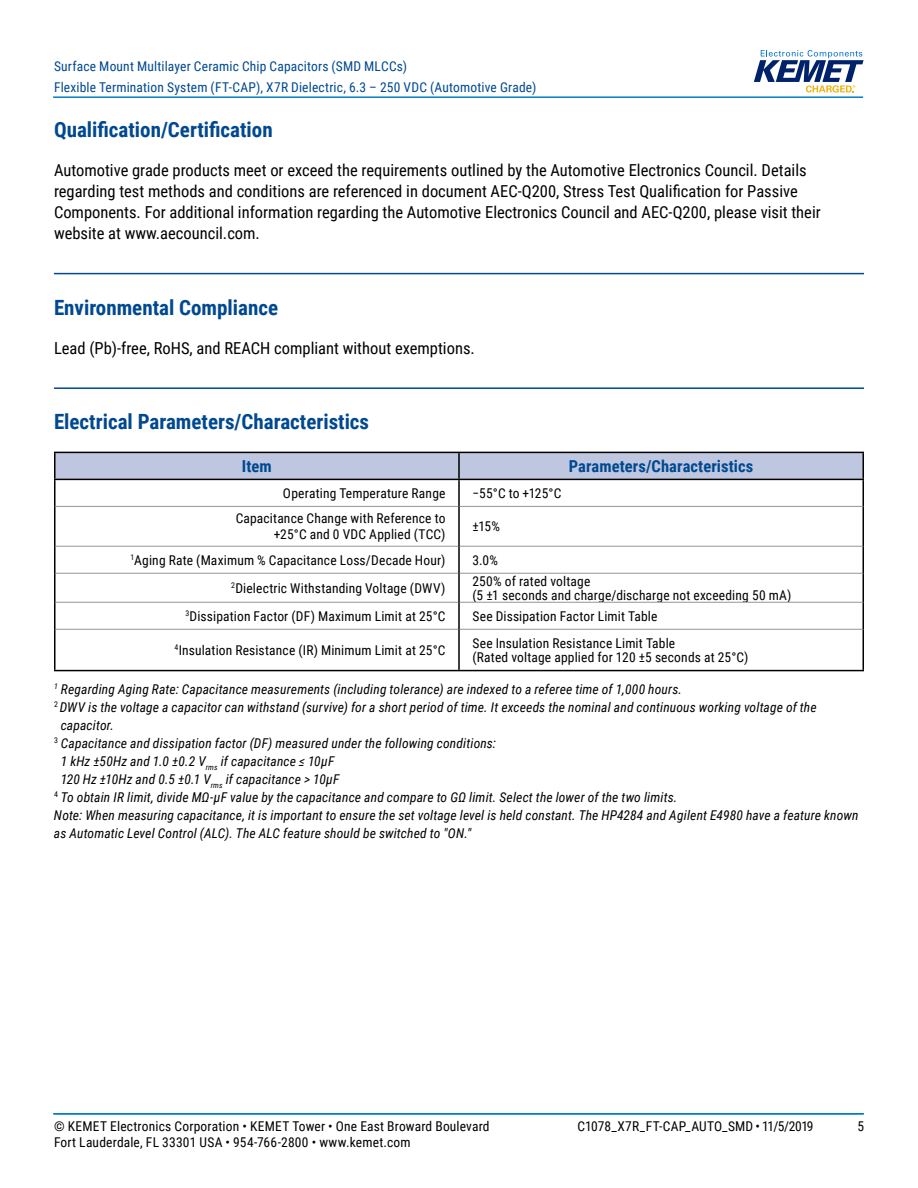
<style>
.page{position:relative;width:918px;height:1188px;background:#fff}
.page>*{position:absolute;margin:0;border:0;box-sizing:border-box;transform-origin:0 0}
.t1{font:700 21px "Roboto Condensed";color:#004990}
.t2{font:16.5px/21px "Roboto Condensed";color:#000}
.t3{font:700 16.5px "Roboto Condensed";letter-spacing:.005em;color:#004990}
.t4{font:italic 13.5px "Roboto Condensed";letter-spacing:.01em;color:#000}
.t5{font:13.5px/13.5px "Roboto Condensed";letter-spacing:.01em;color:#000}
.t6{font:13.5px/21px "Roboto Condensed";letter-spacing:.015em;color:#004990}
</style>
<div class="page">
<hr style="left:54px;top:1113px;width:810px;height:2px;background:#007dc3">
<hr style="left:53px;top:1113px;width:810px;height:2px;background:#007dc3">
<hr style="left:53px;top:96px;width:810px;height:2px;background:#007dc3">
<svg style="left:754px;top:50px;width:110px;height:43px"></svg>
<hr style="left:54px;top:273px;width:810px;height:1px;background:#004990">
<hr style="left:54px;top:387px;width:810px;height:2px;background:#004990">
<svg style="left:56px;top:453px;width:806px;height:26px;background:#bbc2db"></svg>
<hr style="left:862px;top:480px;width:2px;height:26px;background:#000">
<hr style="left:862px;top:506px;width:2px;height:40px;background:#000">
<hr style="left:862px;top:546px;width:2px;height:27px;background:#000">
<hr style="left:862px;top:573px;width:2px;height:29px;background:#000">
<hr style="left:862px;top:602px;width:2px;height:27px;background:#000">
<hr style="left:862px;top:629px;width:2px;height:41px;background:#000">
<hr style="left:459px;top:670px;width:405px;height:1px;background:#000">
<hr style="left:56px;top:506px;width:402px;height:1px;background:#939598">
<hr style="left:460px;top:506px;width:402px;height:1px;background:#939598">
<hr style="left:56px;top:546px;width:402px;height:1px;background:#939598">
<hr style="left:460px;top:546px;width:402px;height:1px;background:#939598">
<hr style="left:56px;top:573px;width:402px;height:1px;background:#939598">
<hr style="left:460px;top:573px;width:402px;height:1px;background:#939598">
<hr style="left:56px;top:602px;width:402px;height:1px;background:#939598">
<hr style="left:460px;top:602px;width:402px;height:1px;background:#939598">
<hr style="left:56px;top:629px;width:402px;height:1px;background:#939598">
<hr style="left:460px;top:629px;width:402px;height:1px;background:#939598">
<hr style="left:458px;top:453px;width:2px;height:26px;background:#000">
<hr style="left:54px;top:480px;width:2px;height:26px;background:#000">
<hr style="left:458px;top:480px;width:2px;height:26px;background:#000">
<hr style="left:54px;top:506px;width:2px;height:40px;background:#000">
<hr style="left:458px;top:506px;width:2px;height:40px;background:#000">
<hr style="left:54px;top:546px;width:2px;height:27px;background:#000">
<hr style="left:458px;top:546px;width:2px;height:27px;background:#000">
<hr style="left:54px;top:573px;width:2px;height:29px;background:#000">
<hr style="left:458px;top:573px;width:2px;height:29px;background:#000">
<hr style="left:54px;top:602px;width:2px;height:27px;background:#000">
<hr style="left:458px;top:602px;width:2px;height:27px;background:#000">
<hr style="left:54px;top:629px;width:2px;height:41px;background:#000">
<hr style="left:458px;top:629px;width:2px;height:41px;background:#000">
<hr style="left:54px;top:670px;width:405px;height:1px;background:#000">
<hr style="left:54px;top:452px;width:405px;height:1px;background:#000">
<hr style="left:54px;top:453px;width:2px;height:26px;background:#000">
<hr style="left:459px;top:452px;width:405px;height:1px;background:#000">
<hr style="left:862px;top:453px;width:2px;height:26px;background:#000">
<hr style="left:54px;top:479px;width:405px;height:1px;background:#000">
<hr style="left:459px;top:479px;width:405px;height:1px;background:#000">
<p class="t6" style="left:54px;top:55px;width:484px">Surface Mount Multilayer Ceramic Chip Capacitors (SMD MLCCs)<br>Flexible Termination System (FT-CAP), X7R Dielectric, 6.3 – 250 VDC (Automotive Grade)</p>
<h1 class="t1" style="left:54px;top:115px;width:220px">Qualification/Certification</h1>
<p class="t2" style="left:54px;top:159px;width:768px">Automotive grade products meet or exceed the requirements outlined by the Automotive Electronics Council. Details regarding test methods and conditions are referenced in document AEC-Q200, Stress Test Qualification for Passive Components. For additional information regarding the Automotive Electronics Council and AEC-Q200, please visit their website at www.aecouncil.com.</p>
<h1 class="t1" style="left:54px;top:293px;width:226px">Environmental Compliance</h1>
<p class="t2" style="left:54px;top:337px;width:422px">Lead (Pb)-free, RoHS, and REACH compliant without exemptions.</p>
<h1 class="t1" style="left:54px;top:407px;width:317px">Electrical Parameters/Characteristics</h1>
<p class="t3" style="left:242px;top:455px;width:31px">Item</p>
<p class="t3" style="left:569px;top:455px;width:186px">Parameters/Characteristics</p>
<p class="t5" style="left:283px;top:486px;width:164px">Operating Temperature Range</p>
<p class="t5" style="left:472px;top:486px;width:90px">−55°C to +125°C</p>
<p class="t5" style="left:236px;top:510px;width:211px;line-height:16.2px;text-align:right">Capacitance Change with Reference to +25°C and 0 VDC Applied (TCC)</p>
<p class="t5" style="left:473px;top:519px;width:29px">±15%</p>
<p class="t5" style="left:130px;top:553px;width:317px"><sup>1</sup>Aging Rate (Maximum % Capacitance Loss/Decade Hour)</p>
<p class="t5" style="left:472px;top:553px;width:27px">3.0%</p>
<p class="t5" style="left:231px;top:581px;width:216px"><sup>2</sup>Dielectric Withstanding Voltage (DWV)</p>
<p class="t5" style="left:472px;top:574px;width:320px">250% of rated voltage<br>(5 ±1 seconds and charge/discharge not exceeding 50 mA)</p>
<p class="t5" style="left:185px;top:609px;width:262px"><sup>3</sup>Dissipation Factor (DF) Maximum Limit at 25°C</p>
<p class="t5" style="left:472px;top:609px;width:187px">See Dissipation Factor Limit Table</p>
<p class="t5" style="left:175px;top:643px;width:272px"><sup>4</sup>Insulation Resistance (IR) Minimum Limit at 25°C</p>
<p class="t5" style="left:472px;top:636px;width:277px">See Insulation Resistance Limit Table<br>(Rated voltage applied for 120 ±5 seconds at 25°C)</p>
<p class="t4" style="left:54px;top:679px;width:630px"><sup>1</sup> Regarding Aging Rate: Capacitance measurements (including tolerance) are indexed to a referee time of 1,000 hours.</p>
<p class="t4" style="left:54px;top:697px;width:764px"><sup>2</sup> DWV is the voltage a capacitor can withstand (survive) for a short period of time. It exceeds the nominal and continuous working voltage of the</p>
<p class="t4" style="left:61px;top:715px;width:55px">capacitor.</p>
<p class="t4" style="left:54px;top:733px;width:444px"><sup>3</sup> Capacitance and dissipation factor (DF) measured under the following conditions:</p>
<p class="t4" style="left:61px;top:751px;width:275px">1 kHz ±50Hz and 1.0 ±0.2 V<sub>rms</sub> if capacitance ≤ 10µF</p>
<p class="t4" style="left:61px;top:769px;width:280px">120 Hz ±10Hz and 0.5 ±0.1 V<sub>rms</sub> if capacitance &gt; 10µF</p>
<p class="t4" style="left:54px;top:787px;width:625px"><sup>4</sup> To obtain IR limit, divide MΩ-µF value by the capacitance and compare to GΩ limit. Select the lower of the two limits.</p>
<p class="t4" style="left:54px;top:805px;width:806px">Note: When measuring capacitance, it is important to ensure the set voltage level is held constant. The HP4284 and Agilent E4980 have a feature known</p>
<p class="t4" style="left:54px;top:823px;width:419px">as Automatic Level Control (ALC). The ALC feature should be switched to "ON."</p>
<p class="t5" style="left:54px;top:1119px;width:437px">© KEMET Electronics Corporation • KEMET Tower • One East Broward Boulevard</p>
<p class="t5" style="left:577px;top:1119px;width:238px">C1078_X7R_FT-CAP_AUTO_SMD • 11/5/2019</p>
<p class="t5" style="left:857px;top:1119px;width:8px">5</p>
<p class="t5" style="left:54px;top:1135px;width:358px">Fort Lauderdale, FL 33301 USA • 954-766-2800 • www.kemet.com</p>
</div>
